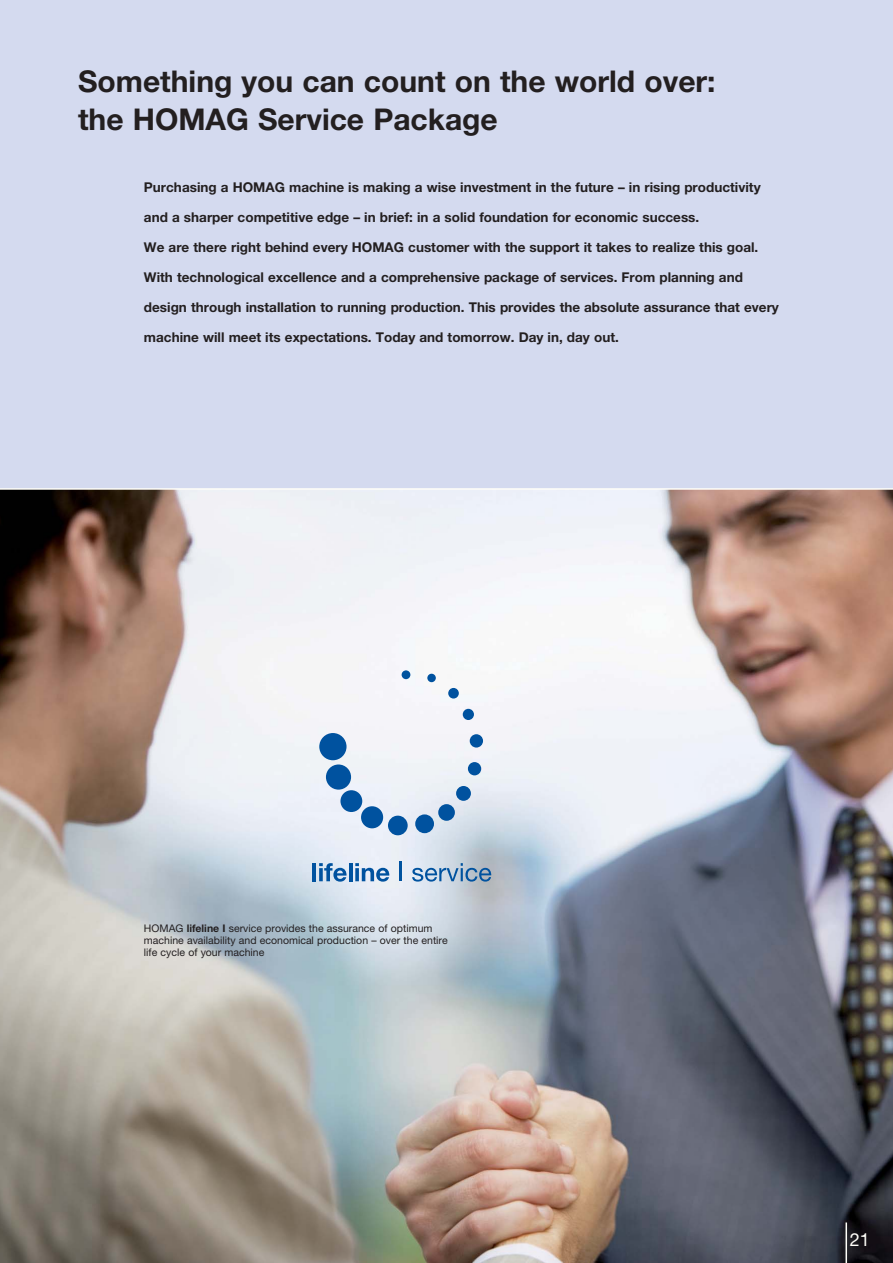
<style>
.page{position:relative;width:893px;height:1263px;background:#fff}
.page>*{position:absolute;margin:0;border:0;box-sizing:border-box;transform-origin:0 0}
.t1{font:700 30px/37.5px "Helvetica Neue";color:#231f20}
.t2{font:18px "Helvetica Neue";color:#fffef9}
.t3{font:700 13.5px "Helvetica Neue";color:#231f20}
.t4{font:10.5px/12px "Helvetica Neue";color:#231f20}
.s1{font-weight:700}
</style>
<div class="page">
<img style="left:0;top:490px;width:892px;height:773px">
<hr style="left:845px;top:1222px;width:2px;height:41px;background:#fffef9">
<div style="left:0;top:0;width:892px;height:489px;background:#d4daef"></div>
<div style="left:319px;top:733px;width:27px;height:27px;background:#00529f;border-radius:50%"></div>
<div style="left:326px;top:765px;width:25px;height:25px;background:#00529f;border-radius:50%"></div>
<div style="left:340px;top:790px;width:22px;height:22px;background:#00529f;border-radius:50%"></div>
<div style="left:361px;top:806px;width:22px;height:22px;background:#00529f;border-radius:50%"></div>
<div style="left:388px;top:816px;width:20px;height:19px;background:#00529f;border-radius:50%"></div>
<div style="left:415px;top:814px;width:19px;height:19px;background:#00529f;border-radius:50%"></div>
<div style="left:438px;top:804px;width:17px;height:17px;background:#00529f;border-radius:50%"></div>
<div style="left:456px;top:786px;width:15px;height:15px;background:#00529f;border-radius:50%"></div>
<div style="left:468px;top:762px;width:13px;height:13px;background:#00529f;border-radius:50%"></div>
<div style="left:470px;top:734px;width:13px;height:14px;background:#00529f;border-radius:50%"></div>
<div style="left:463px;top:709px;width:11px;height:11px;background:#00529f;border-radius:50%"></div>
<div style="left:448px;top:688px;width:11px;height:11px;background:#00529f;border-radius:50%"></div>
<div style="left:427px;top:674px;width:9px;height:8px;background:#00529f;border-radius:50%"></div>
<div style="left:402px;top:670px;width:8px;height:9px;background:#00529f;border-radius:50%"></div>
<hr style="left:313px;top:863px;width:3px;height:18px;background:#00529f">
<svg style="left:319px;top:863px;width:28px;height:19px"></svg>
<hr style="left:349px;top:863px;width:3px;height:18px;background:#00529f">
<svg style="left:355px;top:863px;width:34px;height:19px"></svg>
<hr style="left:399px;top:861px;width:3px;height:20px;background:#00529f">
<svg style="left:412px;top:863px;width:79px;height:19px;background:#90aecb"></svg>
<hr style="left:0;top:488px;width:892px;height:2px;background:#fffef9">
<h1 class="t1" style="left:78px;top:66px;width:639px">Something you can count on the world over: the HOMAG Service Package</h1>
<p class="t3" style="left:144px;top:182px;width:618px">Purchasing a HOMAG machine is making a wise investment in the future – in rising productivity</p>
<p class="t3" style="left:144px;top:212px;width:557px">and a sharper competitive edge – in brief: in a solid foundation for economic success.</p>
<p class="t3" style="left:144px;top:242px;width:616px">We are there right behind every HOMAG customer with the support it takes to realize this goal.</p>
<p class="t3" style="left:144px;top:272px;width:600px">With technological excellence and a comprehensive package of services. From planning and</p>
<p class="t3" style="left:144px;top:302px;width:636px">design through installation to running production. This provides the absolute assurance that every</p>
<p class="t3" style="left:144px;top:332px;width:476px">machine will meet its expectations. Today and tomorrow. Day in, day out.</p>
<p class="t4" style="left:144px;top:924px;width:305px">HOMAG <span class="s1">lifeline I</span> service provides the assurance of optimum machine availability and economical production – over the entire life cycle of your machine</p>
<h2 class="t2" style="left:850px;top:1233px;width:22px">21</h2>
</div>
